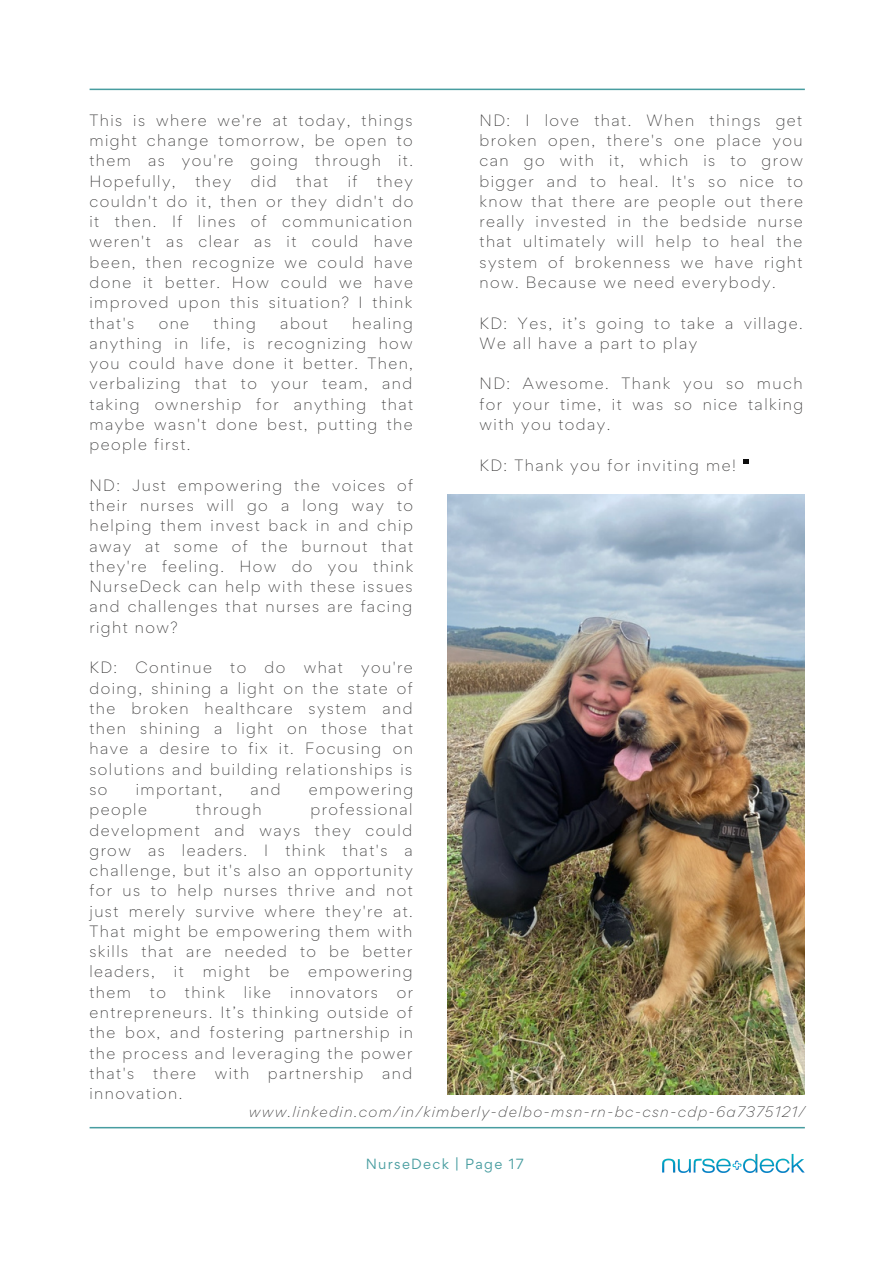
<style>
.page{position:relative;width:894px;height:1264px;background:#fff}
.page>*{position:absolute;margin:0;border:0;box-sizing:border-box;transform-origin:0 0}
.t1{font:300 14.55px/20.2px "Gordita";letter-spacing:.1em;color:#373636;text-align:justify}
.t2{font:italic 300 13.5px "Gordita";letter-spacing:.1em;color:#373636}
.t3{font:13.2px "Gordita";letter-spacing:.1em;color:#489da0}
</style>
<div class="page">
<svg style="left:90px;top:1126px;width:714px;height:2px"></svg>
<img style="left:662px;top:1153px;width:142px;height:20px">
<img style="left:447px;top:494px;width:357px;height:600px">
<svg style="left:743px;top:459px;width:5px;height:5px"></svg>
<svg style="left:90px;top:89px;width:714px;height:1px"></svg>
<p class="t1" style="left:89px;top:110px;width:325px">This is where we're at today, things might change tomorrow, be open to them as you're going through it.<br>Hopefully,</p>
<p class="t1" style="left:195px;top:171px;width:37px">they</p>
<p class="t1" style="left:251px;top:171px;width:27px">did</p>
<p class="t1" style="left:296px;top:171px;width:33px">that</p>
<p class="t1" style="left:347px;top:171px;width:11px">if</p>
<p class="t1" style="left:89px;top:171px;width:325px;text-indent:287px">they couldn't do it, then or they didn't do it then. If lines of communication weren't as clear as it could have been, then recognize we could have done it better. How could we have improved upon this situation? I think that's</p>
<p class="t1" style="left:89px;top:312px;width:325px;text-indent:263px">healing anything in life, is recognizing how you could have done it better. Then, verbalizing that to your team, and taking ownership for anything that maybe wasn't done best, putting the people first.</p>
<p class="t1" style="left:89px;top:475px;width:325px">ND: Just empowering the voices of their nurses will go a long way to helping them invest back in and chip away at some of the burnout that they're feeling. How do you think NurseDeck can help with these issues and challenges that nurses are facing right now?</p>
<p class="t1" style="left:89px;top:657px;width:325px">KD: Continue to do what you're doing, shining a light on the state of the broken healthcare system and then shining a light on those that have a desire to fix it. Focusing on solutions and building relationships is so</p>
<p class="t1" style="left:159px;top:312px;width:32px">one</p>
<p class="t1" style="left:213px;top:312px;width:44px">thing</p>
<p class="t1" style="left:280px;top:312px;width:49px">about</p>
<p class="t1" style="left:136px;top:779px;width:88px">important,</p>
<p class="t1" style="left:250px;top:779px;width:32px">and</p>
<p class="t1" style="left:309px;top:779px;width:106px">empowering</p>
<p class="t1" style="left:89px;top:799px;width:59px">people</p>
<p class="t1" style="left:196px;top:799px;width:67px">through</p>
<p class="t1" style="left:89px;top:799px;width:325px;text-indent:221px">professional development and ways they could grow as leaders. I think that's a challenge, but it's also an opportunity for us to help nurses thrive and not just merely survive where they're at.<br>That might be empowering them with skills that are needed to be better leaders,</p>
<p class="t1" style="left:174px;top:961px;width:11px">it</p>
<p class="t1" style="left:203px;top:961px;width:49px">might</p>
<p class="t1" style="left:269px;top:961px;width:22px">be</p>
<p class="t1" style="left:308px;top:961px;width:106px">empowering</p>
<p class="t1" style="left:89px;top:981px;width:43px">them</p>
<p class="t1" style="left:150px;top:981px;width:18px">to</p>
<p class="t1" style="left:185px;top:981px;width:41px">think</p>
<p class="t1" style="left:244px;top:981px;width:29px">like</p>
<p class="t1" style="left:290px;top:981px;width:89px">innovators</p>
<p class="t1" style="left:89px;top:981px;width:325px;text-indent:307px">or entrepreneurs. It’s thinking outside of the box, and fostering partnership in the process and leveraging the power that's</p>
<p class="t1" style="left:153px;top:1062px;width:44px">there</p>
<p class="t1" style="left:215px;top:1062px;width:36px">with</p>
<p class="t1" style="left:268px;top:1062px;width:97px">partnership</p>
<p class="t1" style="left:382px;top:1062px;width:32px">and</p>
<p class="t1" style="left:89px;top:1083px;width:94px">innovation.</p>
<p class="t1" style="left:479px;top:110px;width:325px">ND: I love that. When things get broken open, there's one place you can go with it, which is to grow bigger and to heal. It's so nice to know that there are people out there really invested in the bedside nurse that ultimately will help to heal the system of brokenness we have right now. Because we need everybody.</p>
<p class="t1" style="left:479px;top:312px;width:325px">KD: Yes, it’s going to take a village.<br>We all have a part to play</p>
<p class="t1" style="left:479px;top:373px;width:325px">ND: Awesome. Thank you so much for your time, it was so nice talking with you today.</p>
<p class="t1" style="left:479px;top:454px;width:258px">KD: Thank you for inviting me!</p>
<p class="t2" style="left:249px;top:1102px;width:557px">www.linkedin.com/in/kimberly-delbo-msn-rn-bc-csn-cdp-6a7375121/</p>
<p class="t3" style="left:365px;top:1154px;width:159px">NurseDeck | Page 17</p>
</div>
